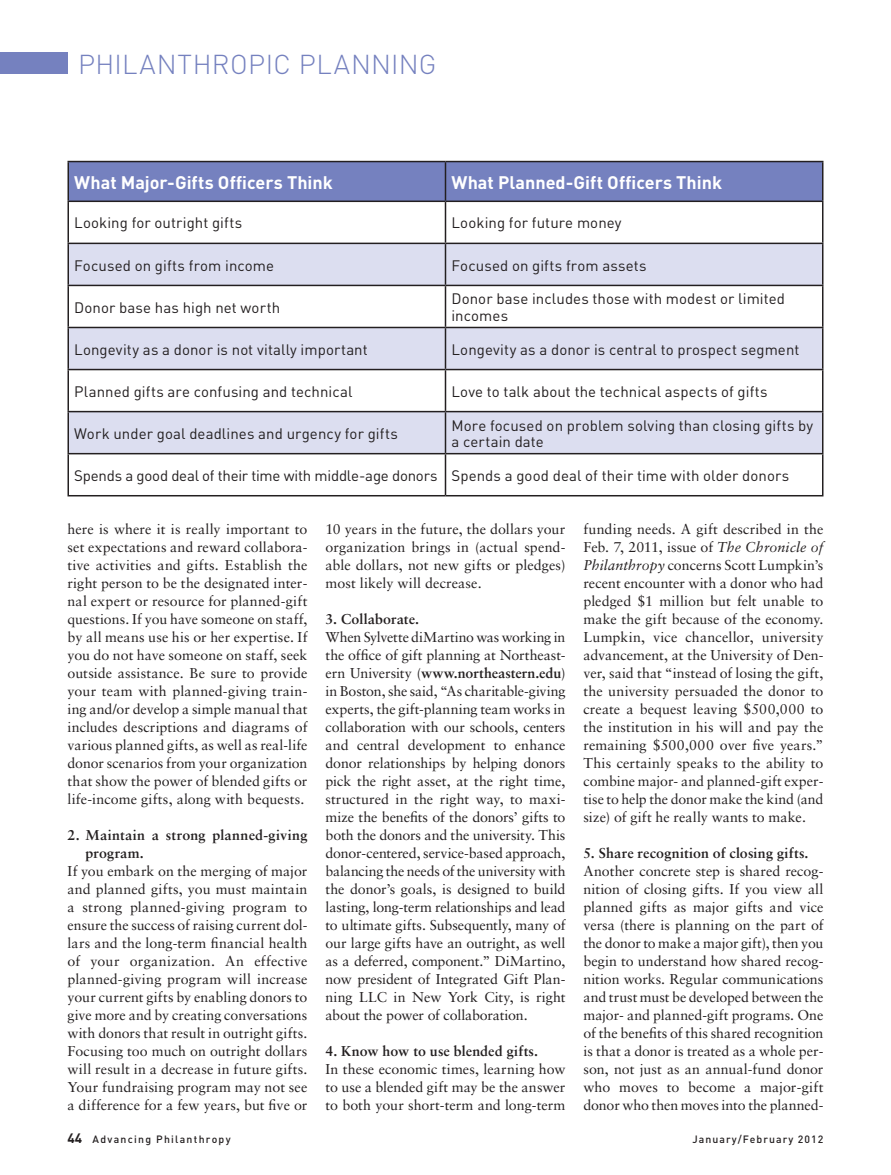
<style>
.page{position:relative;width:891px;height:1175px;background:#fff}
.page>*{position:absolute;margin:0;border:0;box-sizing:border-box;transform-origin:0 0}
.t1{font:300 27px "DIN";letter-spacing:.015em;color:#7581bf}
.t2{font:700 18px "DIN";color:#fff}
.t3{font:15px/16.5px "DIN";letter-spacing:.005em;color:#231f20}
.t4{font:14.25px/18px "Sabon";color:#231f20;text-align:justify}
.t5{font:700 14.25px/18px "Sabon";letter-spacing:.01em;color:#231f20}
.t6{font:500 10.5px "DIN";letter-spacing:.12em;color:#231f20}
.t7{font:500 10.5px "DIN";letter-spacing:.1em;color:#231f20}
.s1{font-weight:700}
.s2{font-style:italic}
.s3{font-weight:700;font-size:13.5px}
</style>
<div class="page">
<div style="left:0;top:52px;width:68px;height:22px;background:#7581bf"></div>
<div style="left:69px;top:162px;width:753px;height:38px;background:#7581bf"></div>
<svg style="left:69px;top:244px;width:753px;height:209px;fill:#dcdef0"></svg>
<hr style="left:68px;top:161px;width:378px;height:1px;background:#231f20">
<hr style="left:68px;top:162px;width:1px;height:38px;background:#231f20">
<hr style="left:446px;top:161px;width:378px;height:1px;background:#231f20">
<hr style="left:445px;top:162px;width:1px;height:38px;background:#231f20">
<hr style="left:822px;top:162px;width:2px;height:38px;background:#231f20">
<hr style="left:68px;top:200px;width:378px;height:2px;background:#231f20">
<hr style="left:68px;top:202px;width:1px;height:41px;background:#231f20">
<hr style="left:446px;top:200px;width:378px;height:2px;background:#231f20">
<hr style="left:445px;top:202px;width:1px;height:41px;background:#231f20">
<hr style="left:822px;top:202px;width:2px;height:41px;background:#231f20">
<hr style="left:68px;top:243px;width:378px;height:1px;background:#231f20">
<hr style="left:68px;top:244px;width:1px;height:41px;background:#231f20">
<hr style="left:446px;top:243px;width:378px;height:1px;background:#231f20">
<hr style="left:445px;top:244px;width:1px;height:41px;background:#231f20">
<hr style="left:822px;top:244px;width:2px;height:41px;background:#231f20">
<hr style="left:68px;top:285px;width:378px;height:1px;background:#231f20">
<hr style="left:68px;top:286px;width:1px;height:41px;background:#231f20">
<hr style="left:446px;top:285px;width:378px;height:1px;background:#231f20">
<hr style="left:445px;top:286px;width:1px;height:41px;background:#231f20">
<hr style="left:822px;top:286px;width:2px;height:41px;background:#231f20">
<hr style="left:68px;top:327px;width:378px;height:1px;background:#231f20">
<hr style="left:68px;top:328px;width:1px;height:41px;background:#231f20">
<hr style="left:446px;top:327px;width:378px;height:1px;background:#231f20">
<hr style="left:445px;top:328px;width:1px;height:41px;background:#231f20">
<hr style="left:822px;top:328px;width:2px;height:41px;background:#231f20">
<hr style="left:68px;top:369px;width:378px;height:1px;background:#231f20">
<hr style="left:68px;top:370px;width:1px;height:41px;background:#231f20">
<hr style="left:446px;top:369px;width:378px;height:1px;background:#231f20">
<hr style="left:445px;top:370px;width:1px;height:41px;background:#231f20">
<hr style="left:822px;top:370px;width:2px;height:41px;background:#231f20">
<hr style="left:68px;top:411px;width:378px;height:1px;background:#231f20">
<hr style="left:68px;top:412px;width:1px;height:41px;background:#231f20">
<hr style="left:446px;top:411px;width:378px;height:1px;background:#231f20">
<hr style="left:445px;top:412px;width:1px;height:41px;background:#231f20">
<hr style="left:822px;top:412px;width:2px;height:41px;background:#231f20">
<hr style="left:68px;top:453px;width:378px;height:1px;background:#231f20">
<hr style="left:68px;top:454px;width:1px;height:41px;background:#231f20">
<hr style="left:446px;top:453px;width:378px;height:1px;background:#231f20">
<hr style="left:445px;top:454px;width:1px;height:41px;background:#231f20">
<hr style="left:822px;top:454px;width:2px;height:41px;background:#231f20">
<hr style="left:68px;top:495px;width:378px;height:1px;background:#231f20">
<hr style="left:446px;top:495px;width:378px;height:1px;background:#231f20">
<h1 class="t1" style="left:78px;top:47px;width:360px">PHILANTHROPIC PLANNING</h1>
<p class="t2" style="left:74px;top:171px;width:260px">What Major-Gifts Officers Think</p>
<p class="t2" style="left:451px;top:171px;width:272px">What Planned-Gift Officers Think</p>
<p class="t3" style="left:74px;top:214px;width:169px">Looking for outright gifts</p>
<p class="t3" style="left:452px;top:214px;width:172px">Looking for future money</p>
<p class="t3" style="left:74px;top:256px;width:201px">Focused on gifts from income</p>
<p class="t3" style="left:452px;top:256px;width:197px">Focused on gifts from assets</p>
<p class="t3" style="left:74px;top:298px;width:207px">Donor base has high net worth</p>
<p class="t3" style="left:452px;top:290px;width:335px">Donor base includes those with modest or limited incomes</p>
<p class="t3" style="left:74px;top:341px;width:295px">Longevity as a donor is not vitally important</p>
<p class="t3" style="left:452px;top:341px;width:349px">Longevity as a donor is central to prospect segment</p>
<p class="t3" style="left:74px;top:383px;width:280px">Planned gifts are confusing and technical</p>
<p class="t3" style="left:452px;top:383px;width:318px">Love to talk about the technical aspects of gifts</p>
<p class="t3" style="left:74px;top:425px;width:325px">Work under goal deadlines and urgency for gifts</p>
<p class="t3" style="left:452px;top:416px;width:363px">More focused on problem solving than closing gifts by a certain date</p>
<p class="t3" style="left:74px;top:467px;width:716px">Spends a good deal of their time with middle-age donors Spends a good deal of their time with older donors</p>
<p class="t4" style="left:68px;top:520px;width:242px">here is where it is really important to set expectations and reward collabora&shy;tive activities and gifts. Establish the right person to be the designated inter&shy;nal expert or resource for planned-gift questions. If you have someone on staff, by all means use his or her expertise. If you do not have someone on staff, seek outside assistance. Be sure to provide your team with planned-giving train&shy;ing and/or develop a simple manual that includes descriptions and diagrams of various planned gifts, as well as real-life donor scenarios from your organization that show the power of blended gifts or life-income gifts, along with bequests.</p>
<p class="t5" style="left:86px;top:826px;width:223px;text-indent:-18px">2. Maintain a strong planned-giving program.</p>
<p class="t4" style="left:68px;top:862px;width:242px">If you embark on the merging of major and planned gifts, you must maintain a strong planned-giving program to ensure the success of raising current dol&shy;lars and the long-term financial health of your organization. An effective planned-giving program will increase your current gifts by enabling donors to give more and by creating conversations with donors that result in outright gifts.<br>Focusing too much on outright dollars will result in a decrease in future gifts.<br>Your fundraising program may not see a difference for a few years, but five or</p>
<p class="t4" style="left:325px;top:520px;width:241px">10 years in the future, the dollars your organization brings in (actual spend&shy;able dollars, not new gifts or pledges) most likely will decrease.</p>
<p class="t5" style="left:325px;top:610px;width:95px">3. Collaborate.</p>
<p class="t4" style="left:326px;top:628px;width:242px">When Sylvette diMartino was working in the office of gift planning at Northeast&shy;ern University (<span class="s1">www.northeastern.edu</span>) in Boston, she said, “As charitable-giving experts, the gift-planning team works in collaboration with our schools, centers and central development to enhance donor relationships by helping donors pick the right asset, at the right time, structured in the right way, to maxi&shy;mize the benefits of the donors’ gifts to both the donors and the university. This donor-centered, service-based approach, balancing the needs of the university with the donor’s goals, is designed to build lasting, long-term relationships and lead to ultimate gifts. Subsequently, many of our large gifts have an outright, as well as a deferred, component.” DiMartino, now president of Integrated Gift Plan&shy;ning LLC in New York City, is right about the power of collaboration.</p>
<p class="t5" style="left:326px;top:1042px;width:214px">4. Know how to use blended gifts.</p>
<p class="t4" style="left:326px;top:1060px;width:242px">In these economic times, learning how to use a blended gift may be the answer to both your short-term and long-term</p>
<p class="t4" style="left:583px;top:520px;width:242px">funding needs. A gift described in the Feb. 7, 2011, issue of <span class="s2">The Chronicle of Philanthropy</span> concerns Scott Lumpkin’s recent encounter with a donor who had pledged $1 million but felt unable to make the gift because of the economy.<br>Lumpkin, vice chancellor, university advancement, at the University of Den&shy;ver, said that “instead of losing the gift, the university persuaded the donor to create a bequest leaving $500,000 to the institution in his will and pay the remaining $500,000 over five years.” This certainly speaks to the ability to combine major- and planned-gift exper&shy;tise to help the donor make the kind (and size) of gift he really wants to make.</p>
<p class="t5" style="left:584px;top:844px;width:227px">5. Share recognition of closing gifts.</p>
<p class="t4" style="left:584px;top:862px;width:242px">Another concrete step is shared recog&shy;nition of closing gifts. If you view all planned gifts as major gifts and vice versa (there is planning on the part of the donor to make a major gift), then you begin to understand how shared recog&shy;nition works. Regular communications and trust must be developed between the major- and planned-gift programs. One of the benefits of this shared recognition is that a donor is treated as a whole per&shy;son, not just as an annual-fund donor who moves to become a major-gift donor who then moves into the planned-</p>
<p class="t6" style="left:68px;top:1132px;width:165px"><span class="s3">44</span> Advancing Philanthropy</p>
<p class="t7" style="left:692px;top:1132px;width:133px">January/February 2012</p>
</div>
